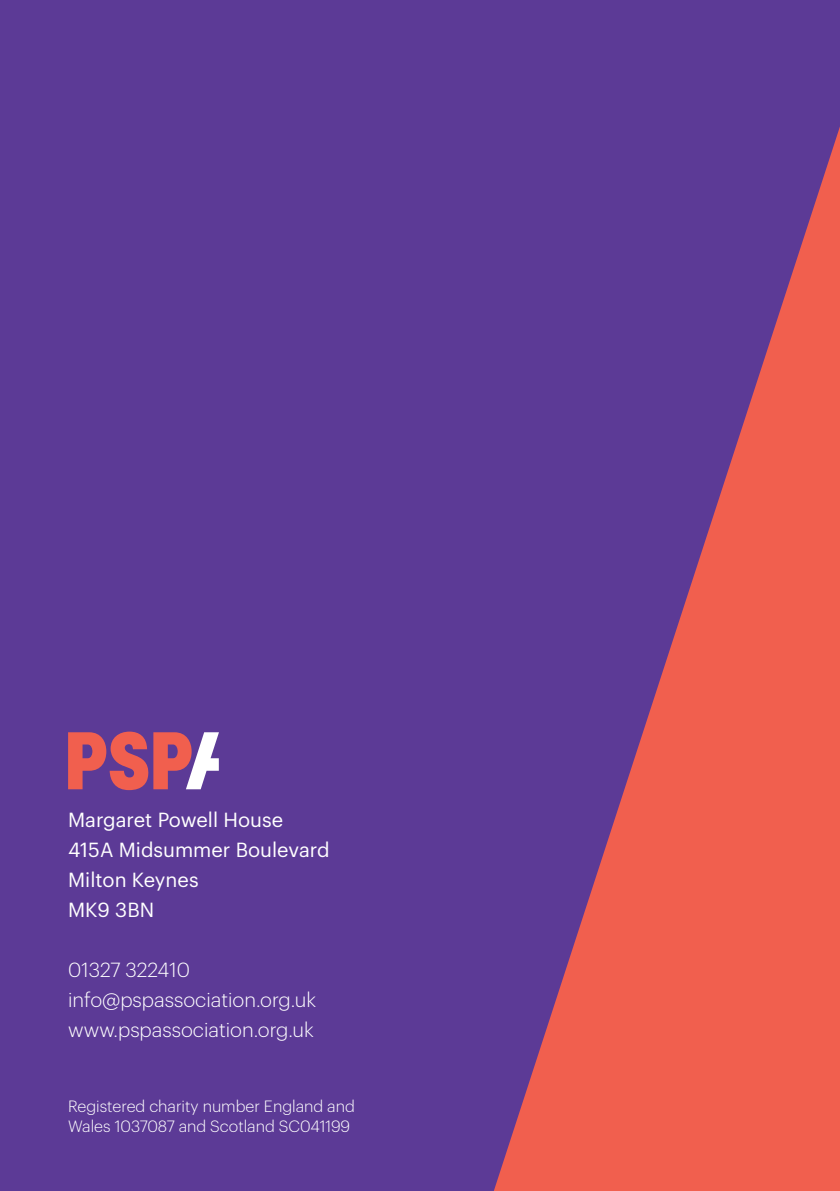
<style>
.page{position:relative;width:840px;height:1191px;background:#fff}
.page>*{position:absolute;margin:0;border:0;box-sizing:border-box;transform-origin:0 0}
.t1{font:300 20px/30px "Graphik";color:#fff}
.t2{font:20px/30px "Graphik";color:#fff}
.t3{font:300 16px/20px "Graphik";color:#fff}
</style>
<div class="page">
<div style="left:0;top:0;width:839px;height:1191px;background:#5c3a96"></div>
<svg style="left:494px;top:130px;width:345px;height:1061px"></svg>
<svg style="left:68px;top:731px;width:151px;height:59px"></svg>
<p class="t2" style="left:68px;top:803px;width:263px">Margaret Powell House<br>415A Midsummer Boulevard<br>Milton Keynes<br>MK9 3BN</p>
<p class="t1" style="left:68px;top:953px;width:249px">01327 322410 info@pspassociation.org.uk www.pspassociation.org.uk</p>
<p class="t3" style="left:68px;top:1095px;width:288px">Registered charity number England and<br>Wales 1037087 and Scotland SC041199</p>
</div>
